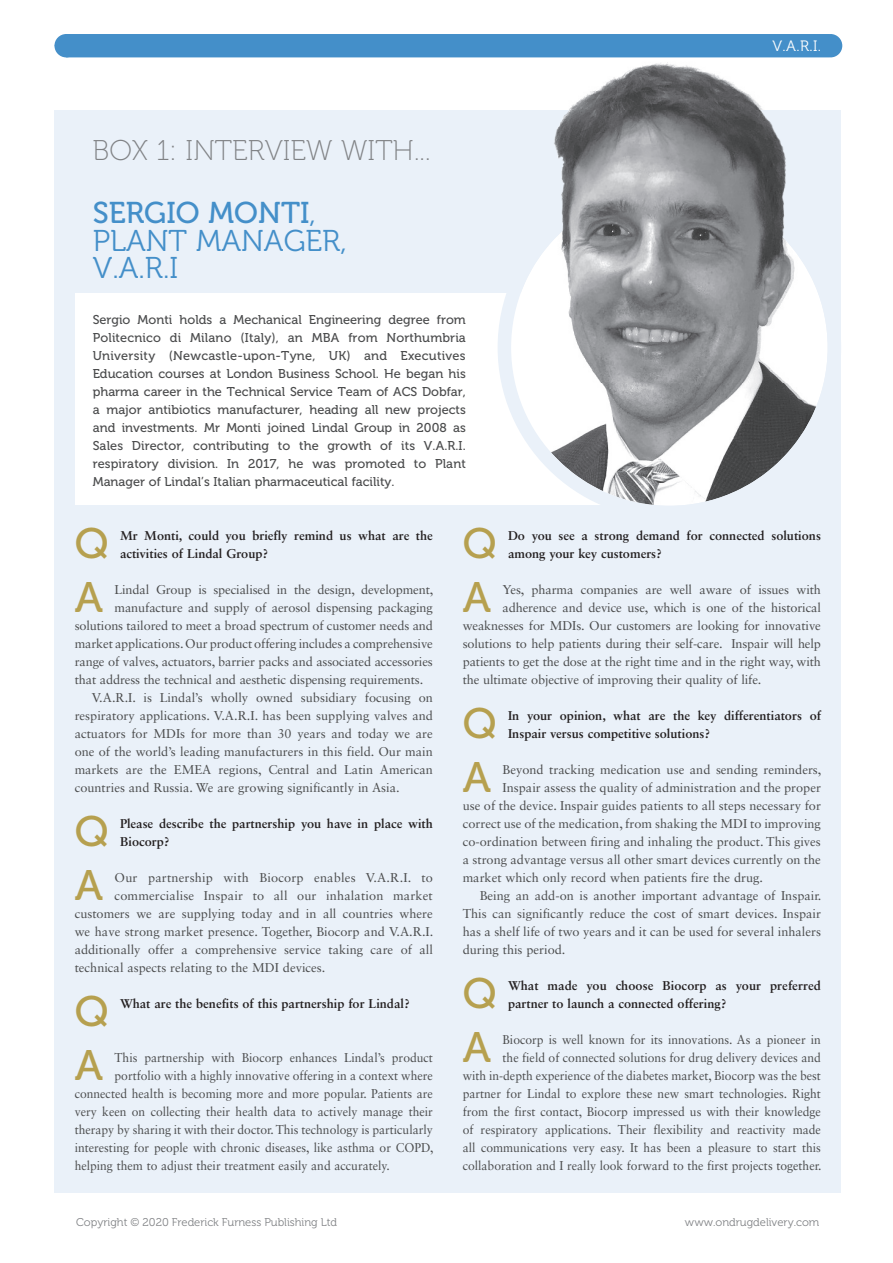
<style>
.page{position:relative;width:893px;height:1263px;background:#fff}
.page>*{position:absolute;margin:0;border:0;box-sizing:border-box;transform-origin:0 0}
.MF_body_no_indent{font:42.45px "Museo 500";color:#b6a04f}
._2014_xhead{font:30px/27.3px "Museo 300";color:#448fc9}
.MF_body{font:28.5px "Museo 100";color:#808285}
.t1{font:15px "Museo 300";color:#fff}
.MF_body_no_indent-2{font:12.75px "Sabon LT Std";color:#4b4c4d}
.MF_body_no_indent-3{font:12.75px/18px "Sabon LT Std";color:#4b4c4d;text-align:right;scale:.95 1}
.MF_body-2{font:12.75px/18px "Sabon LT Std";color:#4b4c4d;text-align:justify}
.MF_standfirst{font:12.75px/18px "Museo 500";color:#4b4c4d;text-align:justify}
.MF_body_no_indent-4{font:700 12.75px/18px "Sabon LT Std";color:#231f20}
.t2{font:11.25px "Museo 300";color:#808285}
.s1{font-family:"Museo 500"}
</style>
<div class="page">
<img style="left:547px;top:57px;width:254px;height:54px">
<div style="left:54px;top:34px;width:788px;height:23px;background:#448fc9"></div>
<div style="left:54px;top:111px;width:787px;height:1082px;background:#eaf1f9"></div>
<div style="left:75px;top:293px;width:581px;height:212px;background:#fff"></div>
<img style="left:511px;top:189px;width:317px;height:317px;border-radius:158px">
<div style="left:498px;top:176px;width:343px;height:343px;border:14px solid #eaf1f9;border-radius:50%"></div>
<img style="left:547px;top:111px;width:254px;height:271px">
<p class="MF_body" style="left:93px;top:135px;width:339px">BOX 1: INTERVIEW WITH...</p>
<p class="_2014_xhead" style="left:93px;top:200px;width:256px"><span class="s1">SERGIO MONTI</span>,<br>PLANT MANAGER,<br>V.A.R.I</p>
<p class="MF_standfirst" style="left:93px;top:311px;width:375px">Sergio Monti holds a Mechanical Engineering degree from Politecnico di Milano (Italy), an MBA from Northumbria University (Newcastle-upon-Tyne, UK) and Executives Education courses at London Business School. He began his pharma career in the Technical Service Team of ACS Dobfar, a major antibiotics manufacturer, heading all new projects and investments. Mr Monti joined Lindal Group in 2008 as Sales Director, contributing to the growth of its V.A.R.I. respiratory division. In 2017, he was promoted to Plant Manager of Lindal’s Italian pharmaceutical facility.</p>
<p class="t1" style="left:772px;top:37px;width:50px">V.A.R.I.</p>
<p class="MF_body_no_indent" style="left:75px;top:520px;width:35px">Q</p>
<p class="MF_body_no_indent-4" style="left:120px;top:526px;width:314px">Mr Monti, could you briefly remind us what are the activities of Lindal Group?</p>
<p class="MF_body_no_indent" style="left:75px;top:574px;width:30px">A</p>
<p class="MF_body_no_indent-2" style="left:115px;top:582px;width:320px">Lindal Group is specialised in the design, development,</p>
<p class="MF_body_no_indent-2" style="left:115px;top:600px;width:320px">manufacture and supply of aerosol dispensing packaging</p>
<p class="MF_body_no_indent-2" style="left:75px;top:618px;width:360px">solutions tailored to meet a broad spectrum of customer needs and</p>
<p class="MF_body_no_indent-2" style="left:75px;top:636px;width:360px">market applications. Our product offering includes a comprehensive</p>
<p class="MF_body_no_indent-2" style="left:75px;top:654px;width:360px">range of valves, actuators, barrier packs and associated accessories</p>
<p class="MF_body_no_indent-2" style="left:75px;top:672px;width:350px">that address the technical and aesthetic dispensing requirements.</p>
<p class="MF_body-2" style="left:75px;top:688px;width:360px;text-indent:17px">V.A.R.I. is Lindal’s wholly owned subsidiary focusing on respiratory applications. V.A.R.I. has been supplying valves and actuators for MDIs for more than 30 years and today we are one of the world’s leading manufacturers in this field. Our main markets are the EMEA regions, Central and Latin American countries and Russia. We are growing significantly in Asia.</p>
<p class="MF_body_no_indent" style="left:75px;top:808px;width:35px">Q</p>
<p class="MF_body_no_indent-4" style="left:120px;top:814px;width:314px">Please describe the partnership you have in place with<br>Biocorp?</p>
<p class="MF_body_no_indent" style="left:75px;top:862px;width:30px">A</p>
<p class="MF_body_no_indent-2" style="left:115px;top:870px;width:320px">Our partnership with Biocorp enables V.A.R.I. to</p>
<p class="MF_body_no_indent-2" style="left:115px;top:888px;width:320px">commercialise Inspair to all our inhalation market</p>
<p class="MF_body_no_indent-2" style="left:75px;top:906px;width:360px">customers we are supplying today and in all countries where</p>
<p class="MF_body_no_indent-2" style="left:75px;top:924px;width:360px">we have strong market presence. Together, Biocorp and V.A.R.I.</p>
<p class="MF_body_no_indent-2" style="left:75px;top:942px;width:360px">additionally offer a comprehensive service taking care of all</p>
<p class="MF_body_no_indent-2" style="left:75px;top:960px;width:252px">technical aspects relating to the MDI devices.</p>
<p class="MF_body_no_indent" style="left:75px;top:988px;width:35px">Q</p>
<p class="MF_body_no_indent-4" style="left:120px;top:994px;width:291px">What are the benefits of this partnership for Lindal?</p>
<p class="MF_body_no_indent" style="left:75px;top:1042px;width:30px">A</p>
<p class="MF_body_no_indent-3" style="left:115px;top:1048px;width:337px">This partnership with Biocorp enhances Lindal’s product</p>
<p class="MF_body_no_indent-3" style="left:115px;top:1066px;width:337px">portfolio with a highly innovative offering in a context where</p>
<p class="MF_body_no_indent-3" style="left:75px;top:1084px;width:379px">connected health is becoming more and more popular. Patients are</p>
<p class="MF_body_no_indent-3" style="left:75px;top:1102px;width:379px">very keen on collecting their health data to actively manage their</p>
<p class="MF_body_no_indent-3" style="left:75px;top:1120px;width:379px">therapy by sharing it with their doctor. This technology is particularly</p>
<p class="MF_body_no_indent-3" style="left:75px;top:1138px;width:379px">interesting for people with chronic diseases, like asthma or COPD,</p>
<p class="MF_body_no_indent-3" style="left:75px;top:1156px;width:333px">helping them to adjust their treatment easily and accurately.</p>
<p class="MF_body_no_indent" style="left:463px;top:520px;width:35px">Q</p>
<p class="MF_body_no_indent-4" style="left:508px;top:526px;width:314px">Do you see a strong demand for connected solutions among your key customers?</p>
<p class="MF_body_no_indent" style="left:463px;top:574px;width:30px">A</p>
<p class="MF_body_no_indent-2" style="left:503px;top:582px;width:320px">Yes, pharma companies are well aware of issues with</p>
<p class="MF_body_no_indent-2" style="left:503px;top:600px;width:320px">adherence and device use, which is one of the historical</p>
<p class="MF_body_no_indent-2" style="left:463px;top:618px;width:360px">weaknesses for MDIs. Our customers are looking for innovative</p>
<p class="MF_body_no_indent-2" style="left:463px;top:636px;width:360px">solutions to help patients during their self-care. Inspair will help</p>
<p class="MF_body_no_indent-2" style="left:463px;top:654px;width:360px">patients to get the dose at the right time and in the right way, with</p>
<p class="MF_body_no_indent-2" style="left:463px;top:672px;width:300px">the ultimate objective of improving their quality of life.</p>
<p class="MF_body_no_indent" style="left:463px;top:700px;width:35px">Q</p>
<p class="MF_body_no_indent-4" style="left:508px;top:706px;width:314px">In your opinion, what are the key differentiators of<br>Inspair versus competitive solutions?</p>
<p class="MF_body_no_indent" style="left:463px;top:754px;width:30px">A</p>
<p class="MF_body_no_indent-2" style="left:503px;top:762px;width:320px">Beyond tracking medication use and sending reminders,</p>
<p class="MF_body_no_indent-2" style="left:503px;top:780px;width:320px">Inspair assess the quality of administration and the proper</p>
<p class="MF_body_no_indent-2" style="left:463px;top:798px;width:360px">use of the device. Inspair guides patients to all steps necessary for</p>
<p class="MF_body_no_indent-2" style="left:463px;top:816px;width:360px">correct use of the medication, from shaking the MDI to improving</p>
<p class="MF_body_no_indent-2" style="left:463px;top:834px;width:360px">co-ordination between firing and inhaling the product. This gives</p>
<p class="MF_body_no_indent-2" style="left:463px;top:852px;width:360px">a strong advantage versus all other smart devices currently on the</p>
<p class="MF_body_no_indent-2" style="left:463px;top:870px;width:302px">market which only record when patients fire the drug.</p>
<p class="MF_body-2" style="left:463px;top:886px;width:360px;text-indent:17px">Being an add-on is another important advantage of Inspair.<br>This can significantly reduce the cost of smart devices. Inspair has a shelf life of two years and it can be used for several inhalers during this period.</p>
<p class="MF_body_no_indent" style="left:463px;top:970px;width:35px">Q</p>
<p class="MF_body_no_indent-4" style="left:508px;top:976px;width:314px">What made you choose Biocorp as your preferred partner to launch a connected offering?</p>
<p class="MF_body_no_indent" style="left:463px;top:1024px;width:30px">A</p>
<p class="MF_body_no_indent-3" style="left:463px;top:1030px;width:379px">Biocorp is well known for its innovations. As a pioneer in<br>the field of connected solutions for drug delivery devices and<br>with in-depth experience of the diabetes market, Biocorp was the best partner for Lindal to explore these new smart technologies. Right from the first contact, Biocorp impressed us with their knowledge of respiratory applications. Their flexibility and reactivity made all communications very easy. It has been a pleasure to start this collaboration and I really look forward to the first projects together.</p>
<p class="t2" style="left:76px;top:1216px;width:263px">Copyright © 2020 Frederick Furness Publishing Ltd</p>
<p class="t2" style="left:685px;top:1216px;width:136px">www.ondrugdelivery.com</p>
</div>
